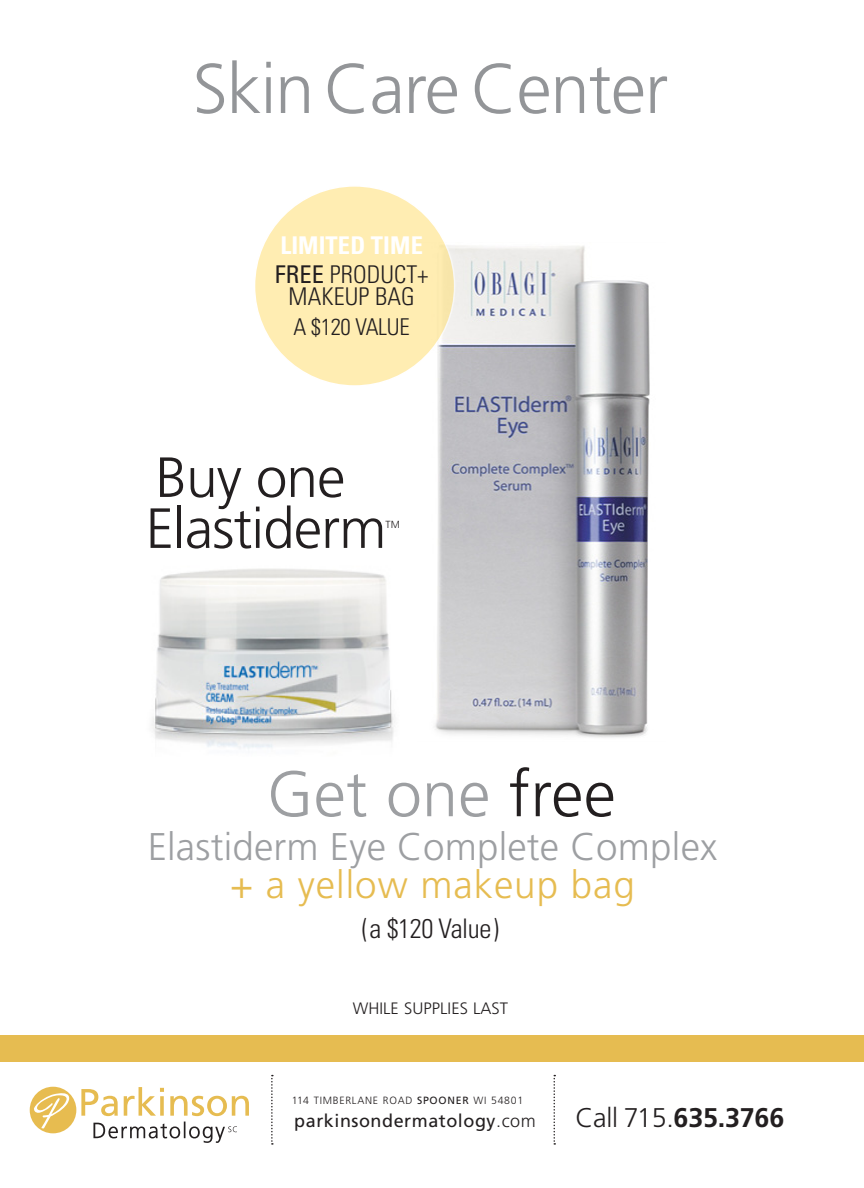
<style>
.page{position:relative;width:864px;height:1188px;background:#fff}
.page>*{position:absolute;margin:0;border:0;box-sizing:border-box;transform-origin:0 0}
.News_text{font:300 70.2px "Frutiger";letter-spacing:-.015em;color:#939598}
.t1{font:300 64.35px "Frutiger";letter-spacing:.005em;color:#9d9fa2}
.t2{font:300 56.55px "Frutiger";letter-spacing:-.015em;color:#231f20}
.t3{font:300 38.55px "Frutiger";letter-spacing:.005em;color:#9d9fa2}
.t4{font:300 38.55px "Frutiger";letter-spacing:.025em;color:#e6bc51}
.t5{font:300 27px "Frutiger";letter-spacing:-.01em;color:#231f20}
.t6{font:300 condensed 27px "Univers";letter-spacing:-.015em;color:#231f20}
.t7{font:300 condensed 24.45px "Univers";letter-spacing:.005em;color:#231f20}
.t8{font:700 condensed 24.45px "Univers";letter-spacing:.005em;color:#fff}
.t9{font:300 condensed 23.1px "Univers";letter-spacing:-.015em;color:#231f20}
.t10{font:18px "Frutiger";letter-spacing:.03em;color:#231f20}
.News_text-2{font:300 16.5px "Frutiger";letter-spacing:.005em;color:#231f20}
.t11{font:300 10.5px "Frutiger";letter-spacing:.07em;color:#231f20}
.t12{font:300 10.35px "Frutiger";color:#231f20}
.s1{font-weight:400}
.s2{color:#231f20}
.s3{font-weight:300}
.s4{font-weight:700}
</style>
<div class="page">
<img style="left:152px;top:568px;width:242px;height:181px">
<img style="left:435px;top:245px;width:215px;height:493px">
<div style="left:30px;top:1087px;width:46px;height:46px;background:#e7bc50;border-radius:50%"></div>
<svg style="left:81px;top:1089px;width:37px;height:27px"></svg>
<svg style="left:124px;top:1087px;width:40px;height:29px"></svg>
<svg style="left:170px;top:1096px;width:79px;height:20px"></svg>
<svg style="left:34px;top:1092px;width:35px;height:37px"></svg>
<svg style="left:93px;top:1122px;width:144px;height:21px"></svg>
<div style="left:0;top:1035px;width:864px;height:27px;background:#e6bc51"></div>
<svg style="left:271px;top:1075px;width:2px;height:70px"></svg>
<svg style="left:554px;top:1075px;width:1px;height:70px"></svg>
<div style="left:255px;top:186px;width:200px;height:200px;background:#ffedb2;border-radius:50%"></div>
<p class="News_text" style="left:193px;top:49px;width:477px">SkinCare Center</p>
<p class="t8" style="left:280px;top:230px;width:144px">LIMITED TIME</p>
<p class="t7" style="left:275px;top:260px;width:155px"><span class="s1">FREE</span> PRODUCT+</p>
<p class="t7" style="left:289px;top:282px;width:128px">MAKEUP BAG</p>
<p class="t9" style="left:294px;top:313px;width:118px">A $120 VALUE</p>
<p class="t2" style="left:156px;top:445px;width:191px">Buy one</p>
<p class="t2" style="left:146px;top:496px;width:242px">Elastiderm</p>
<p class="t12" style="left:386px;top:518px;width:16px">TM</p>
<p class="t1" style="left:267px;top:758px;width:350px">Get one <span class="s2">free</span></p>
<p class="t3" style="left:148px;top:825px;width:571px">Elastiderm Eye Complete Complex</p>
<p class="t4" style="left:230px;top:863px;width:406px">+ a yellow makeup bag</p>
<p class="t6" style="left:362px;top:913px;width:139px">(a $120 Value)</p>
<p class="News_text-2" style="left:353px;top:999px;width:157px">WHILE SUPPLIES LAST</p>
<p class="t11" style="left:292px;top:1094px;width:233px">114 TIMBERLANE ROAD <span class="s1">SPOONER</span> WI 54801</p>
<p class="t10" style="left:294px;top:1110px;width:243px">parkinsondermatology<span class="s3">.com</span></p>
<p class="t5" style="left:576px;top:1103px;width:210px">Call 715.<span class="s4">635.3766</span></p>
</div>
